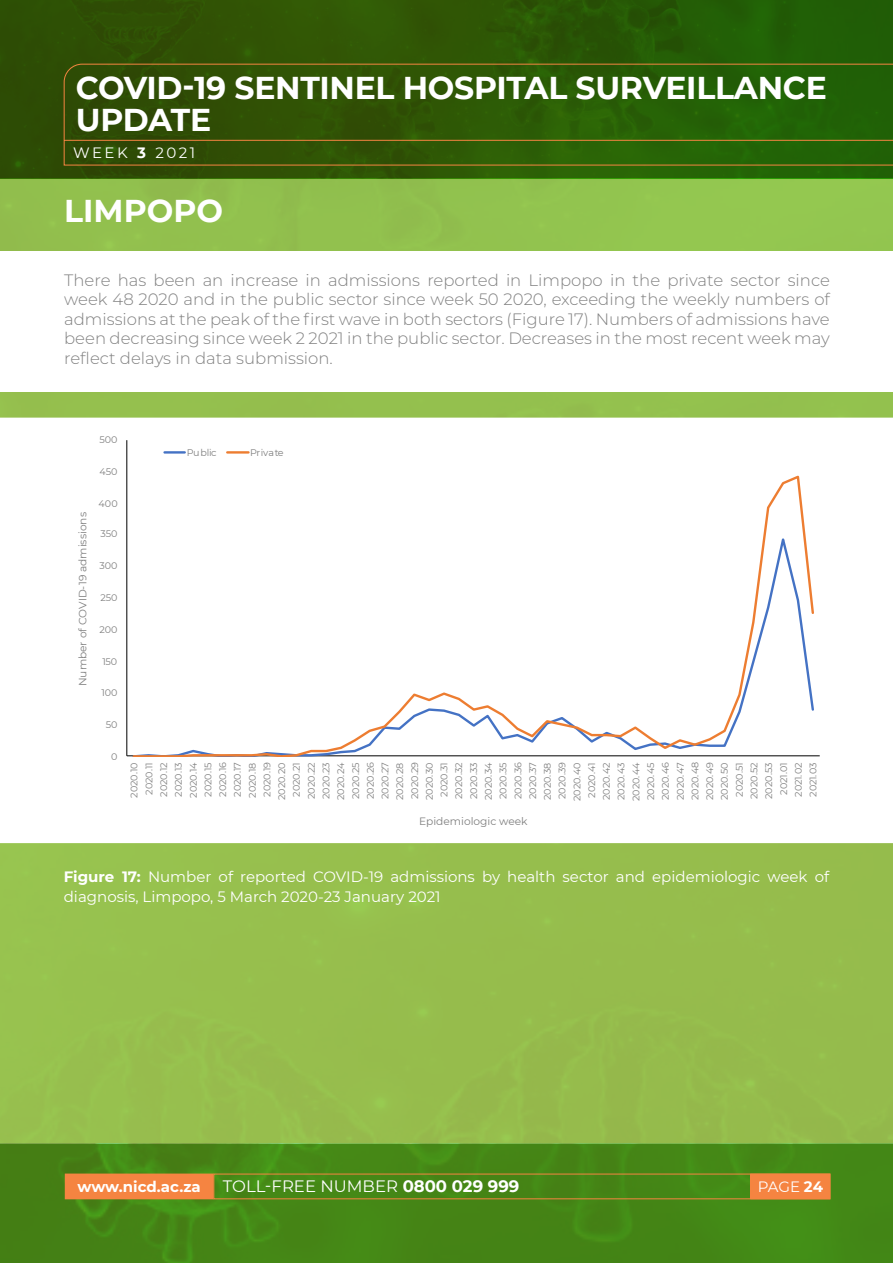
<style>
.page{position:relative;width:893px;height:1263px;background:#fff}
.page>*{position:absolute;margin:0;border:0;box-sizing:border-box;transform-origin:0 0}
.t1{font:700 31.5px/31.5px "Montserrat";letter-spacing:-.01em;color:#fff}
.t2{font:300 16.5px/19.5px "Montserrat";color:#808080;text-align:justify}
.t3{font:16.5px "Montserrat";color:#fff}
.t4{font:15px/19.5px "Montserrat";color:#fff}
.t5{font:700 15px "Montserrat";color:#fff}
.t6{font:15px "Montserrat";letter-spacing:.17em;color:#fff}
.t7{font:10.65px "Montserrat";color:#7f7f7f}
.t8{font:9.6px/14.7px "Montserrat";letter-spacing:-.01em;color:#7f7f7f;text-align:right}
.s1{font-weight:700}
</style>
<div class="page">
<div style="left:0;top:0;width:893px;height:179px;background:linear-gradient(to right,#344c05,#226106)"></div>
<svg style="left:64px;top:141px;width:829px;height:24px;background:#2e5a06"></svg>
<svg style="left:63px;top:63px;width:830px;height:78px;background:#305907"></svg>
<div style="left:0;top:1144px;width:893px;height:119px;background:#458616"></div>
<div style="left:213px;top:1174px;width:617px;height:25px;border:1px solid #f58441"></div>
<div style="left:751px;top:1174px;width:79px;height:25px;background:#f58441"></div>
<div style="left:65px;top:1174px;width:148px;height:25px;background:#f58441"></div>
<div style="left:0;top:179px;width:893px;height:965px;background:#96be4d"></div>
<div style="left:0;top:418px;width:893px;height:425px;background:#fff"></div>
<div style="left:0;top:251px;width:893px;height:141px;background:#fff"></div>
<hr style="left:126px;top:440px;width:1px;height:316px;background:#000">
<hr style="left:127px;top:755px;width:693px;height:1px;background:#000">
<div style="left:131px;top:473px;width:684px;height:283px;background:#fff"></div>
<hr style="left:165px;top:451px;width:20px;height:3px;background:#4472c4">
<hr style="left:227px;top:451px;width:21px;height:3px;background:#ed7d31">
<h1 class="t1" style="left:76px;top:71px;width:752px">COVID-19 SENTINEL HOSPITAL SURVEILLANCE<br>UPDATE</h1>
<h3 class="t6" style="left:73px;top:142px;width:124px">WEEK <span class="s1">3</span> 2021</h3>
<p class="t1" style="left:64px;top:193px;width:160px">LIMPOPO</p>
<p class="t2" style="left:64px;top:270px;width:767px">There has been an increase in admissions reported in Limpopo in the private sector since week 48 2020 and in the public sector since week 50 2020, exceeding the weekly numbers of admissions at the peak of the first wave in both sectors (Figure 17). Numbers of admissions have been decreasing since week 2 2021 in the public sector. Decreases in the most recent week may reflect delays in data submission.</p>
<p class="t7" style="left:75px;top:686px;width:175px;rotate:-90deg">Number of COVID-19 admissions</p>
<p class="t8" style="left:100px;top:432px;width:20px">500</p>
<p class="t8" style="left:100px;top:464px;width:20px">450</p>
<p class="t8" style="left:99px;top:495px;width:21px">400</p>
<p class="t8" style="left:100px;top:526px;width:18px">350</p>
<p class="t8" style="left:100px;top:558px;width:20px">300</p>
<p class="t8" style="left:100px;top:590px;width:18px">250</p>
<p class="t8" style="left:100px;top:622px;width:20px">200</p>
<p class="t8" style="left:102px;top:654px;width:16px">150</p>
<p class="t8" style="left:101px;top:685px;width:17px">100</p>
<p class="t8" style="left:106px;top:716px;width:13px">50</p>
<p class="t8" style="left:111px;top:748px;width:8px">0</p>
<p class="t8" style="left:187px;top:444px;width:31px">Public</p>
<p class="t8" style="left:250px;top:444px;width:35px">Private</p>
<p class="t8" style="left:127px;top:801px;width:41px;rotate:-90deg">2020.10<br>2020.11<br>2020.12<br>2020.13<br>2020.14<br>2020.15<br>2020.16<br>2020.17<br>2020.18<br>2020.19<br>2020.20<br>2020.21<br>2020.22<br>2020.23<br>2020.24<br>2020.25<br>2020.26<br>2020.27<br>2020.28<br>2020.29<br>2020.30<br>2020.31<br>2020.32<br>2020.33<br>2020.34<br>2020.35<br>2020.36<br>2020.37<br>2020.38<br>2020.39<br>2020.40<br>2020.41<br>2020.42<br>2020.43<br>2020.44<br>2020.45<br>2020.46<br>2020.47<br>2020.48<br>2020.49<br>2020.50<br>2020.51<br>2020.52<br>2020.53<br>2021.01<br>2021.02<br>2021.03</p>
<p class="t7" style="left:419px;top:814px;width:110px">Epidemiologic week</p>
<p class="t4" style="left:64px;top:867px;width:767px"><span class="s1">Figure 17:</span> Number of reported COVID-19 admissions by health sector and epidemiologic week of diagnosis, Limpopo, 5 March 2020-23 January 2021</p>
<h3 class="t5" style="left:78px;top:1176px;width:125px">www.nicd.ac.za</h3>
<h2 class="t3" style="left:223px;top:1175px;width:298px">TOLL-FREE NUMBER <span class="s1">0800 029 999</span></h2>
<h3 class="t4" style="left:758px;top:1176px;width:67px">PAGE <span class="s1">24</span></h3>
</div>
